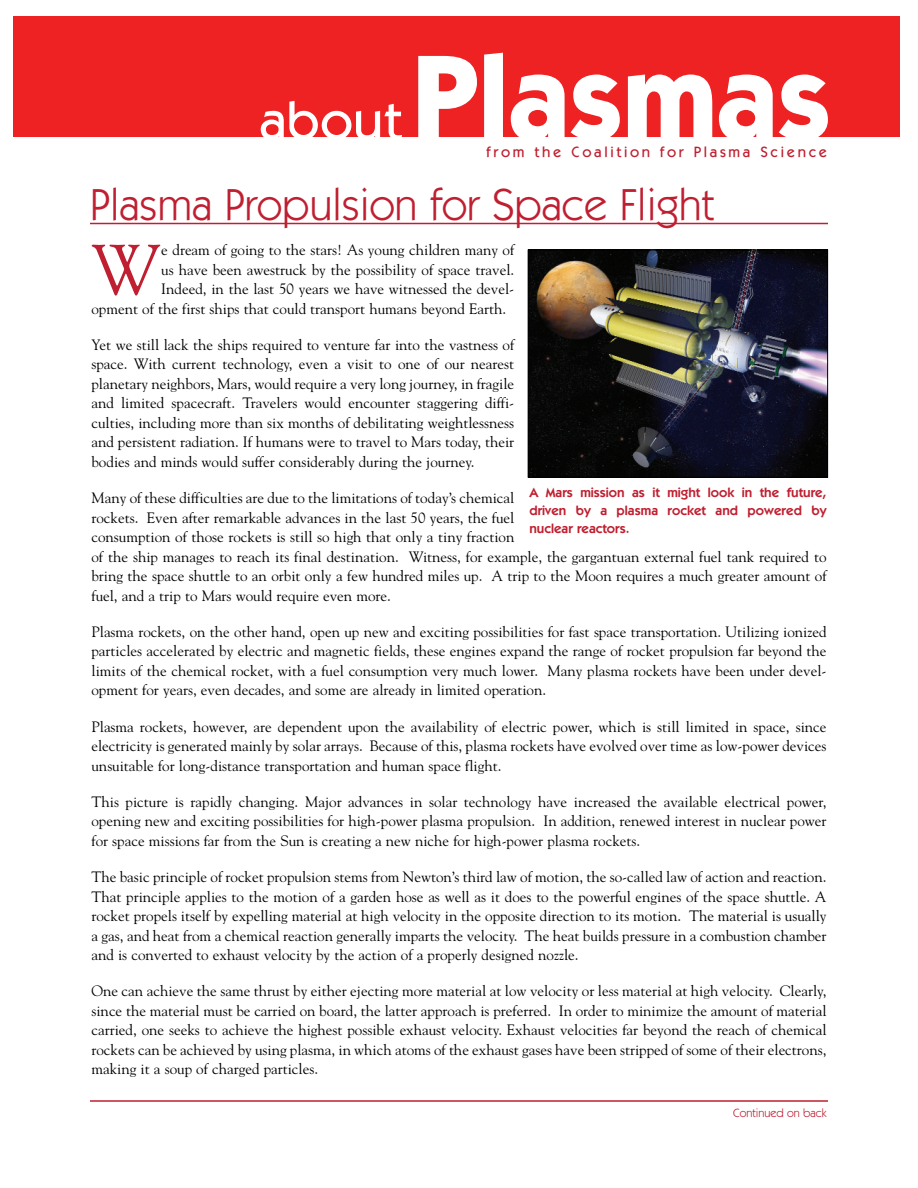
<style>
.page{position:relative;width:918px;height:1188px;background:#fff}
.page>*{position:absolute;margin:0;border:0;box-sizing:border-box;transform-origin:0 0}
.t1{font:700 120.9px "Itc Kabel";color:#fff}
.t2{font:70.35px "Goudy";color:#bf1f30}
.t3{font:500 54px "Itc Kabel";letter-spacing:.005em;color:#fff}
.t4{font:45px "Itc Kabel";color:#bf1f30}
.t5{font:15px/19.5px "Goudy";color:#000;text-align:justify}
.t6{font:500 15px "Itc Kabel";letter-spacing:.18em;color:#bf1f30}
.t7{font:600 13.5px/18px "Itc Kabel";letter-spacing:.005em;color:#bf1f30;text-align:justify}
.t8{font:12px "Itc Kabel";color:#bf1f30}
</style>
<div class="page">
<div style="left:14px;top:16px;width:886px;height:120px;background:#ee2123"></div>
<hr style="left:90px;top:223px;width:738px;height:1px;background:#bf1f30">
<hr style="left:90px;top:1100px;width:738px;height:2px;background:#bf1f30">
<img style="left:530px;top:252px;width:296px;height:224px">
<div style="left:528px;top:250px;width:300px;height:228px;border:1px solid #000"></div>
<h1 class="t1" style="left:412px;top:53px;width:420px">Plasmas</h1>
<p class="t6" style="left:487px;top:146px;width:342px">from the Coalition for Plasma Science</p>
<h3 class="t4" style="left:90px;top:187px;width:626px">Plasma Propulsion for Space Flight</h3>
<h2 class="t2" style="left:91px;top:242px;width:72px">W</h2>
<p class="t5" style="left:161px;top:241px;width:355px">e dream of going to the stars! As young children many of</p>
<h3 class="t3" style="left:260px;top:100px;width:144px">about</h3>
<p class="t5" style="left:161px;top:261px;width:355px">us have been awestruck by the possibility of space travel.</p>
<p class="t5" style="left:161px;top:280px;width:355px">Indeed, in the last 50 years we have witnessed the devel-</p>
<p class="t5" style="left:92px;top:300px;width:416px">opment of the first ships that could transport humans beyond Earth.</p>
<p class="t5" style="left:92px;top:336px;width:424px">Yet we still lack the ships required to venture far into the vastness of space. With current technology, even a visit to one of our nearest planetary neighbors, Mars, would require a very long journey, in fragile and limited spacecraft. Travelers would encounter staggering diffi&shy;culties, including more than six months of debilitating weightlessness and persistent radiation. If humans were to travel to Mars today, their bodies and minds would suffer considerably during the journey.</p>
<p class="t5" style="left:92px;top:489px;width:737px;text-align:left">Many of these difficulties are due to the limitations of today’s chemical<br>rockets. Even after remarkable advances in the last 50 years, the fuel<br>consumption of those rockets is still so high that only a tiny fraction<br>of the ship manages to reach its final destination. Witness, for example, the gargantuan external fuel tank required to bring the space shuttle to an orbit only a few hundred miles up. A trip to the Moon requires a much greater amount of fuel, and a trip to Mars would require even more.</p>
<p class="t5" style="left:92px;top:623px;width:737px">Plasma rockets, on the other hand, open up new and exciting possibilities for fast space transportation. Utilizing ionized particles accelerated by electric and magnetic fields, these engines expand the range of rocket propulsion far beyond the limits of the chemical rocket, with a fuel consumption very much lower. Many plasma rockets have been under devel&shy;opment for years, even decades, and some are already in limited operation.</p>
<p class="t5" style="left:92px;top:718px;width:737px">Plasma rockets, however, are dependent upon the availability of electric power, which is still limited in space, since electricity is generated mainly by solar arrays. Because of this, plasma rockets have evolved over time as low-power devices unsuitable for long-distance transportation and human space flight.</p>
<p class="t5" style="left:92px;top:793px;width:737px">This picture is rapidly changing. Major advances in solar technology have increased the available electrical power, opening new and exciting possibilities for high-power plasma propulsion. In addition, renewed interest in nuclear power for space missions far from the Sun is creating a new niche for high-power plasma rockets.</p>
<p class="t5" style="left:92px;top:868px;width:737px">The basic principle of rocket propulsion stems from Newton’s third law of motion, the so-called law of action and reaction.<br>That principle applies to the motion of a garden hose as well as it does to the powerful engines of the space shuttle. A rocket propels itself by expelling material at high velocity in the opposite direction to its motion. The material is usually a gas, and heat from a chemical reaction generally imparts the velocity. The heat builds pressure in a combustion chamber and is converted to exhaust velocity by the action of a properly designed nozzle.</p>
<p class="t5" style="left:92px;top:983px;width:737px">One can achieve the same thrust by either ejecting more material at low velocity or less material at high velocity. Clearly, since the material must be carried on board, the latter approach is preferred. In order to minimize the amount of material carried, one seeks to achieve the highest possible exhaust velocity. Exhaust velocities far beyond the reach of chemical rockets can be achieved by using plasma, in which atoms of the exhaust gases have been stripped of some of their electrons, making it a soup of charged particles.</p>
<p class="t8" style="left:733px;top:1108px;width:95px">Continued on back</p>
<p class="t7" style="left:529px;top:484px;width:299px">A Mars mission as it might look in the future, driven by a plasma rocket and powered by nuclear reactors.</p>
</div>
